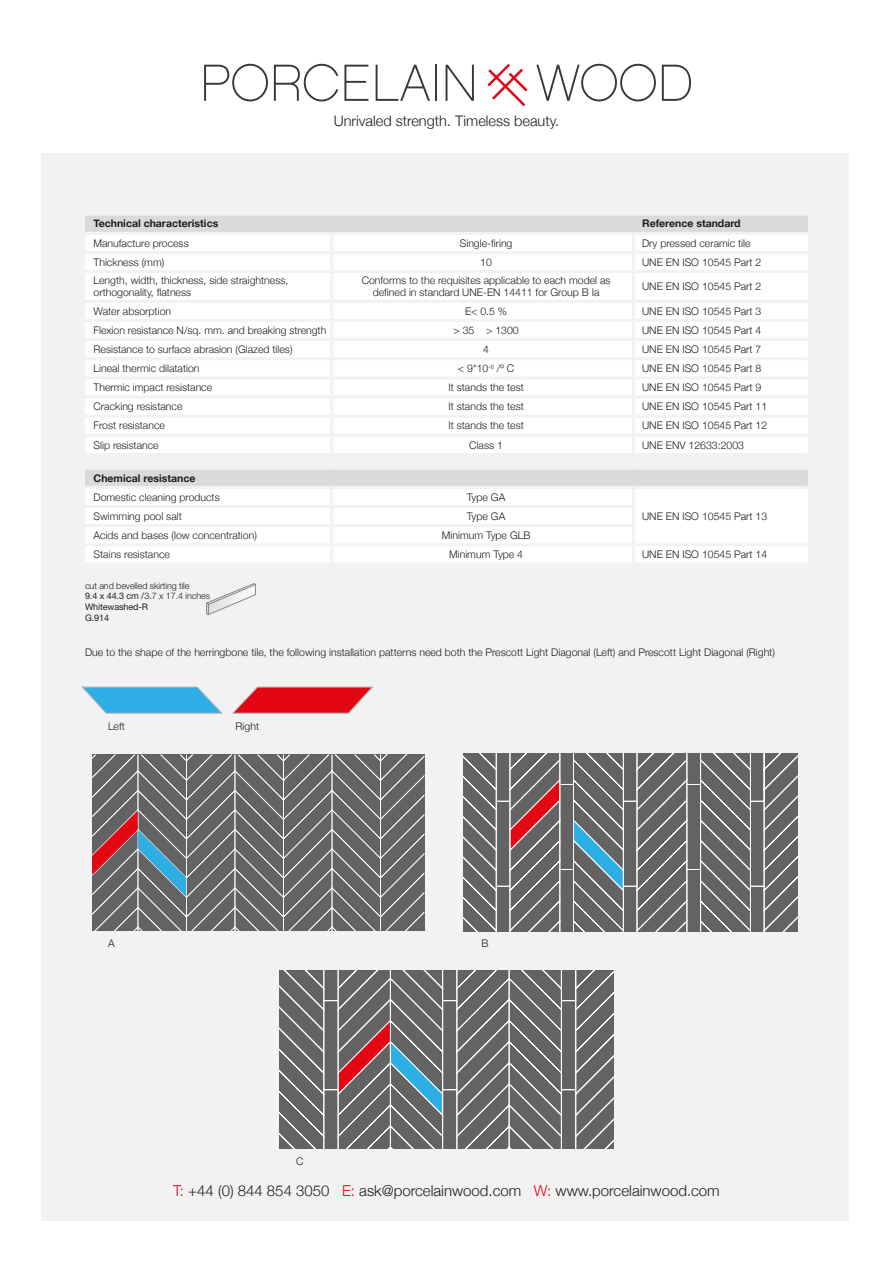
<style>
.page{position:relative;width:893px;height:1263px;background:#fff}
.page>*{position:absolute;margin:0;border:0;box-sizing:border-box;transform-origin:0 0}
.t1{font:300 15px "Helvetica Neue";color:#1d1d1b}
.t2{font:300 14.55px "Helvetica Neue";color:#1d1d1b}
.t3{font:300 10.5px/12.6px "Helvetica Neue";color:#1d1d1b}
.t4{font:700 10.5px "Helvetica Neue";color:#1d1d1b}
.t5{font:300 9px/10.8px "Helvetica Neue";letter-spacing:-.01em;color:#1d1d1b}
.s1{font-weight:400}
.s2{color:#e30613}
</style>
<div class="page">
<div style="left:41px;top:153px;width:808px;height:1067px;background:#f2f2f2"></div>
<svg style="left:204px;top:64px;width:64px;height:37px"></svg>
<svg style="left:274px;top:64px;width:64px;height:37px"></svg>
<svg style="left:344px;top:65px;width:24px;height:36px"></svg>
<svg style="left:376px;top:65px;width:54px;height:36px"></svg>
<hr style="left:435px;top:65px;width:2px;height:36px;background:#3b3735">
<svg style="left:446px;top:65px;width:28px;height:36px"></svg>
<svg style="left:536px;top:64px;width:120px;height:37px"></svg>
<svg style="left:662px;top:65px;width:29px;height:36px"></svg>
<svg style="left:487px;top:64px;width:41px;height:42px"></svg>
<div style="left:85px;top:216px;width:723px;height:16px;background:#dadada"></div>
<div style="left:85px;top:235px;width:723px;height:218px;background:#fff"></div>
<hr style="left:330px;top:235px;width:3px;height:16px;background:#f2f2f2">
<hr style="left:632px;top:235px;width:3px;height:16px;background:#f2f2f2">
<hr style="left:85px;top:251px;width:247px;height:3px;background:#f2f2f2">
<hr style="left:332px;top:251px;width:302px;height:3px;background:#f2f2f2">
<hr style="left:330px;top:254px;width:3px;height:16px;background:#f2f2f2">
<hr style="left:634px;top:251px;width:174px;height:3px;background:#f2f2f2">
<hr style="left:632px;top:254px;width:3px;height:16px;background:#f2f2f2">
<hr style="left:85px;top:270px;width:247px;height:3px;background:#f2f2f2">
<hr style="left:332px;top:270px;width:302px;height:3px;background:#f2f2f2">
<hr style="left:330px;top:273px;width:3px;height:27px;background:#f2f2f2">
<hr style="left:634px;top:270px;width:174px;height:3px;background:#f2f2f2">
<hr style="left:632px;top:273px;width:3px;height:27px;background:#f2f2f2">
<hr style="left:85px;top:300px;width:247px;height:3px;background:#f2f2f2">
<hr style="left:332px;top:300px;width:302px;height:3px;background:#f2f2f2">
<hr style="left:330px;top:303px;width:3px;height:16px;background:#f2f2f2">
<hr style="left:634px;top:300px;width:174px;height:3px;background:#f2f2f2">
<hr style="left:632px;top:303px;width:3px;height:16px;background:#f2f2f2">
<hr style="left:85px;top:319px;width:247px;height:3px;background:#f2f2f2">
<hr style="left:332px;top:319px;width:302px;height:3px;background:#f2f2f2">
<hr style="left:330px;top:322px;width:3px;height:16px;background:#f2f2f2">
<hr style="left:634px;top:319px;width:174px;height:3px;background:#f2f2f2">
<hr style="left:632px;top:322px;width:3px;height:16px;background:#f2f2f2">
<hr style="left:85px;top:338px;width:247px;height:3px;background:#f2f2f2">
<hr style="left:332px;top:338px;width:302px;height:3px;background:#f2f2f2">
<hr style="left:330px;top:341px;width:3px;height:16px;background:#f2f2f2">
<hr style="left:634px;top:338px;width:174px;height:3px;background:#f2f2f2">
<hr style="left:632px;top:341px;width:3px;height:16px;background:#f2f2f2">
<hr style="left:85px;top:357px;width:247px;height:3px;background:#f2f2f2">
<hr style="left:332px;top:357px;width:302px;height:3px;background:#f2f2f2">
<hr style="left:330px;top:360px;width:3px;height:16px;background:#f2f2f2">
<hr style="left:634px;top:357px;width:174px;height:3px;background:#f2f2f2">
<hr style="left:632px;top:360px;width:3px;height:16px;background:#f2f2f2">
<hr style="left:85px;top:376px;width:247px;height:3px;background:#f2f2f2">
<hr style="left:332px;top:376px;width:302px;height:3px;background:#f2f2f2">
<hr style="left:330px;top:379px;width:3px;height:16px;background:#f2f2f2">
<hr style="left:634px;top:376px;width:174px;height:3px;background:#f2f2f2">
<hr style="left:632px;top:379px;width:3px;height:16px;background:#f2f2f2">
<hr style="left:85px;top:395px;width:247px;height:3px;background:#f2f2f2">
<hr style="left:332px;top:395px;width:302px;height:3px;background:#f2f2f2">
<hr style="left:330px;top:398px;width:3px;height:17px;background:#f2f2f2">
<hr style="left:634px;top:395px;width:174px;height:3px;background:#f2f2f2">
<hr style="left:632px;top:398px;width:3px;height:17px;background:#f2f2f2">
<hr style="left:85px;top:415px;width:247px;height:3px;background:#f2f2f2">
<hr style="left:332px;top:415px;width:302px;height:3px;background:#f2f2f2">
<hr style="left:330px;top:418px;width:3px;height:16px;background:#f2f2f2">
<hr style="left:634px;top:415px;width:174px;height:3px;background:#f2f2f2">
<hr style="left:632px;top:418px;width:3px;height:16px;background:#f2f2f2">
<hr style="left:85px;top:434px;width:247px;height:3px;background:#f2f2f2">
<hr style="left:332px;top:434px;width:302px;height:3px;background:#f2f2f2">
<hr style="left:330px;top:437px;width:3px;height:16px;background:#f2f2f2">
<hr style="left:634px;top:434px;width:174px;height:3px;background:#f2f2f2">
<hr style="left:632px;top:437px;width:3px;height:16px;background:#f2f2f2">
<div style="left:85px;top:470px;width:723px;height:16px;background:#dadada"></div>
<div style="left:85px;top:489px;width:723px;height:73px;background:#fff"></div>
<hr style="left:330px;top:489px;width:3px;height:16px;background:#f2f2f2">
<hr style="left:632px;top:489px;width:3px;height:16px;background:#f2f2f2">
<hr style="left:85px;top:505px;width:247px;height:3px;background:#f2f2f2">
<hr style="left:332px;top:505px;width:303px;height:3px;background:#f2f2f2">
<hr style="left:330px;top:508px;width:3px;height:16px;background:#f2f2f2">
<hr style="left:632px;top:508px;width:3px;height:16px;background:#f2f2f2">
<hr style="left:85px;top:524px;width:247px;height:3px;background:#f2f2f2">
<hr style="left:332px;top:524px;width:303px;height:3px;background:#f2f2f2">
<hr style="left:330px;top:527px;width:3px;height:16px;background:#f2f2f2">
<hr style="left:632px;top:527px;width:3px;height:16px;background:#f2f2f2">
<hr style="left:85px;top:543px;width:247px;height:3px;background:#f2f2f2">
<hr style="left:332px;top:543px;width:302px;height:3px;background:#f2f2f2">
<hr style="left:330px;top:546px;width:3px;height:16px;background:#f2f2f2">
<hr style="left:634px;top:543px;width:174px;height:3px;background:#f2f2f2">
<hr style="left:632px;top:546px;width:3px;height:16px;background:#f2f2f2">
<svg style="left:206px;top:583px;width:50px;height:32px"></svg>
<svg style="left:92px;top:754px;width:333px;height:177px;background:#747172"></svg>
<svg style="left:463px;top:754px;width:334px;height:178px;background:#777576"></svg>
<svg style="left:279px;top:971px;width:335px;height:178px;background:#747172"></svg>
<svg style="left:81px;top:686px;width:142px;height:28px"></svg>
<svg style="left:232px;top:686px;width:141px;height:28px"></svg>
<h2 class="t2" style="left:334px;top:109px;width:227px">Unrivaled strength. Timeless beauty.</h2>
<p class="t4" style="left:94px;top:215px;width:126px">Technical characteristics</p>
<p class="t4" style="left:642px;top:215px;width:100px">Reference standard</p>
<p class="t3" style="left:94px;top:236px;width:97px">Manufacture process</p>
<p class="t3" style="left:460px;top:236px;width:54px">Single-firing</p>
<p class="t3" style="left:642px;top:236px;width:110px">Dry pressed ceramic tile</p>
<p class="t3" style="left:94px;top:255px;width:72px">Thickness (mm)</p>
<p class="t3" style="left:480px;top:255px;width:13px">10</p>
<p class="t3" style="left:642px;top:255px;width:121px">UNE EN ISO 10545 Part 2</p>
<p class="t3" style="left:94px;top:273px;width:196px">Length, width, thickness, side straightness, orthogonality, flatness</p>
<p class="t3" style="left:362px;top:273px;width:250px;text-align:center">Conforms to the requisites applicable to each model as defined in standard UNE-EN 14411 for Group B Ia</p>
<p class="t3" style="left:642px;top:279px;width:121px">UNE EN ISO 10545 Part 2</p>
<p class="t3" style="left:94px;top:304px;width:79px">Water absorption</p>
<p class="t3" style="left:465px;top:304px;width:44px">E&lt; 0.5 %</p>
<p class="t3" style="left:642px;top:304px;width:121px">UNE EN ISO 10545 Part 3</p>
<p class="t3" style="left:94px;top:323px;width:234px">Flexion resistance N/sq. mm. and breaking strength</p>
<p class="t3" style="left:454px;top:323px;width:67px">&gt; 35 &gt; 1300</p>
<p class="t3" style="left:642px;top:323px;width:121px">UNE EN ISO 10545 Part 4</p>
<p class="t3" style="left:94px;top:342px;width:200px">Resistance to surface abrasion (Glazed tiles)</p>
<p class="t3" style="left:483px;top:342px;width:7px">4</p>
<p class="t3" style="left:642px;top:342px;width:121px">UNE EN ISO 10545 Part 7</p>
<p class="t3" style="left:94px;top:361px;width:107px">Lineal thermic dilatation</p>
<p class="t3" style="left:458px;top:361px;width:58px">&lt; 9*10<sup>-6</sup> /º C</p>
<p class="t3" style="left:642px;top:361px;width:121px">UNE EN ISO 10545 Part 8</p>
<p class="t3" style="left:94px;top:380px;width:120px">Thermic impact resistance</p>
<p class="t3" style="left:448px;top:380px;width:77px">It stands the test</p>
<p class="t3" style="left:642px;top:380px;width:121px">UNE EN ISO 10545 Part 9</p>
<p class="t3" style="left:94px;top:400px;width:90px">Cracking resistance</p>
<p class="t3" style="left:448px;top:400px;width:77px">It stands the test</p>
<p class="t3" style="left:642px;top:400px;width:127px">UNE EN ISO 10545 Part 11</p>
<p class="t3" style="left:94px;top:419px;width:73px">Frost resistance</p>
<p class="t3" style="left:448px;top:419px;width:77px">It stands the test</p>
<p class="t3" style="left:642px;top:419px;width:127px">UNE EN ISO 10545 Part 12</p>
<p class="t3" style="left:94px;top:438px;width:67px">Slip resistance</p>
<p class="t3" style="left:469px;top:438px;width:35px">Class 1</p>
<p class="t3" style="left:642px;top:438px;width:103px">UNE ENV 12633:2003</p>
<p class="t4" style="left:94px;top:469px;width:103px">Chemical resistance</p>
<p class="t3" style="left:94px;top:490px;width:128px">Domestic cleaning products</p>
<p class="t3" style="left:467px;top:490px;width:40px">Type GA</p>
<p class="t3" style="left:94px;top:509px;width:90px">Swimming pool salt</p>
<p class="t3" style="left:467px;top:509px;width:40px">Type GA</p>
<p class="t3" style="left:642px;top:509px;width:127px">UNE EN ISO 10545 Part 13</p>
<p class="t3" style="left:94px;top:528px;width:165px">Acids and bases (low concentration)</p>
<p class="t3" style="left:442px;top:528px;width:90px">Minimum Type GLB</p>
<p class="t3" style="left:94px;top:547px;width:78px">Stains resistance</p>
<p class="t3" style="left:449px;top:547px;width:75px">Minimum Type 4</p>
<p class="t3" style="left:642px;top:547px;width:127px">UNE EN ISO 10545 Part 14</p>
<p class="t5" style="left:85px;top:580px;width:126px">cut and bevelled skirting tile<br><span class="s1">9.4 x 44.3 cm /</span>3.7 x 17.4 inches<br><span class="s1">Whitewashed-R<br>G.914</span></p>
<p class="t3" style="left:85px;top:645px;width:691px">Due to the shape of the herringbone tile, the following installation patterns need both the Prescott Light Diagonal (Left) and Prescott Light Diagonal (Right)</p>
<p class="t3" style="left:108px;top:720px;width:18px">Left</p>
<p class="t3" style="left:236px;top:720px;width:25px">Right</p>
<p class="t3" style="left:108px;top:937px;width:8px">A</p>
<p class="t3" style="left:481px;top:937px;width:9px">B</p>
<p class="t3" style="left:296px;top:1154px;width:9px">C</p>
<h1 class="t1" style="left:173px;top:1178px;width:548px"><span class="s2">T:</span> +44 (0) 844 854 3050 <span class="s2">E:</span> ask@porcelainwood.com <span class="s2">W:</span> www.porcelainwood.com</h1>
</div>
